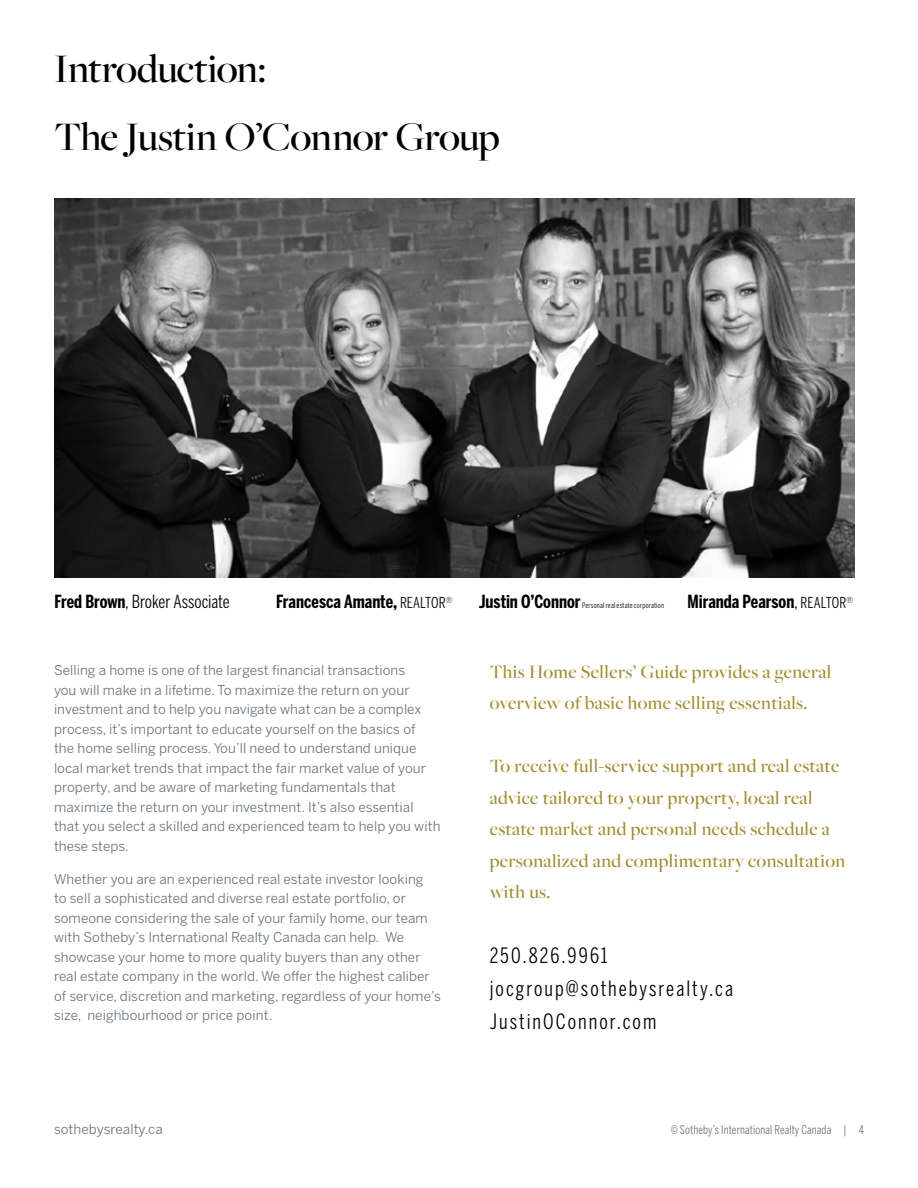
<style>
.page{position:relative;width:918px;height:1188px;background:#fff}
.page>*{position:absolute;margin:0;border:0;box-sizing:border-box;transform-origin:0 0}
.t1{font:500 42px/67.5px "Freight Big Pro";letter-spacing:-.01em;color:#000}
.t2{font:21px/33px "Benton Sans Compressed";letter-spacing:.095em;color:#000}
.t3{font:500 19.5px/31.5px "Freight Big Pro";letter-spacing:.02em;color:#a38d31}
.t4{font:700 18px "Benton Sans Compressed";color:#000}
.t5{font:18px "Benton Sans Compressed";letter-spacing:-.005em;color:#000}
.t6{font:13.5px/19.5px "Benton Sans";letter-spacing:.005em;color:#6a737b}
.t7{font:12px "Benton Sans Compressed";letter-spacing:.01em;color:#6a737b}
.t8{font:300 8.7px "Lato";color:#000}
.t9{font:7.5px "Benton Sans Compressed";letter-spacing:.025em;color:#000}
.s1{font-weight:400;font-size:15px}
.s2{font-weight:700}
.s3{font-weight:400}
</style>
<div class="page">
<img style="left:55px;top:198px;width:800px;height:380px">
<h1 class="t1" style="left:54px;top:34px;width:447px">Introduction:<br>The Justin O’Connor Group</h1>
<h3 class="t4" style="left:276px;top:590px;width:171px">Francesca Amante, <span class="s1">REALTOR</span></h3>
<h3 class="t4" style="left:479px;top:590px;width:103px">Justin O’Connor</h3>
<p class="t9" style="left:582px;top:601px;width:83px">Personal real estate corporation</p>
<h3 class="t5" style="left:55px;top:591px;width:177px"><span class="s2">Fred Brown</span>, Broker Associate</h3>
<h3 class="t4" style="left:688px;top:590px;width:167px">Miranda Pearson<span class="s3">,</span> <span class="s1">REALTOR</span><sup>®</sup></h3>
<p class="t8" style="left:446px;top:594px;width:9px">®</p>
<p class="t6" style="left:54px;top:660px;width:388px">Selling a home is one of the largest financial transactions<br>you will make in a lifetime. To maximize the return on your investment and to help you navigate what can be a complex process, it’s important to educate yourself on the basics of<br>the home selling process. You’ll need to understand unique local market trends that impact the fair market value of your property, and be aware of marketing fundamentals that maximize the return on your investment. It’s also essential that you select a skilled and experienced team to help you with these steps.</p>
<p class="t6" style="left:54px;top:869px;width:388px">Whether you are an experienced real estate investor looking<br>to sell a sophisticated and diverse real estate portfolio, or someone considering the sale of your family home, our team with Sotheby’s International Realty Canada can help. We showcase your home to more quality buyers than any other real estate company in the world. We offer the highest caliber of service, discretion and marketing, regardless of your home’s size, neighbourhood or price point.</p>
<h3 class="t3" style="left:490px;top:655px;width:343px">This Home Sellers’ Guide provides a general overview of basic home selling essentials.</h3>
<h3 class="t3" style="left:490px;top:750px;width:357px">To receive full-service support and real estate advice tailored to your property, local real estate market and personal needs schedule a personalized and complimentary consultation with us.</h3>
<h2 class="t2" style="left:490px;top:938px;width:245px">250.826.9961 jocgroup@sothebysrealty.ca<br>JustinOConnor.com</h2>
<p class="t6" style="left:54px;top:1119px;width:110px">sothebysrealty.ca</p>
<p class="t7" style="left:671px;top:1122px;width:194px">© Sotheby’s International Realty Canada | 4</p>
</div>
